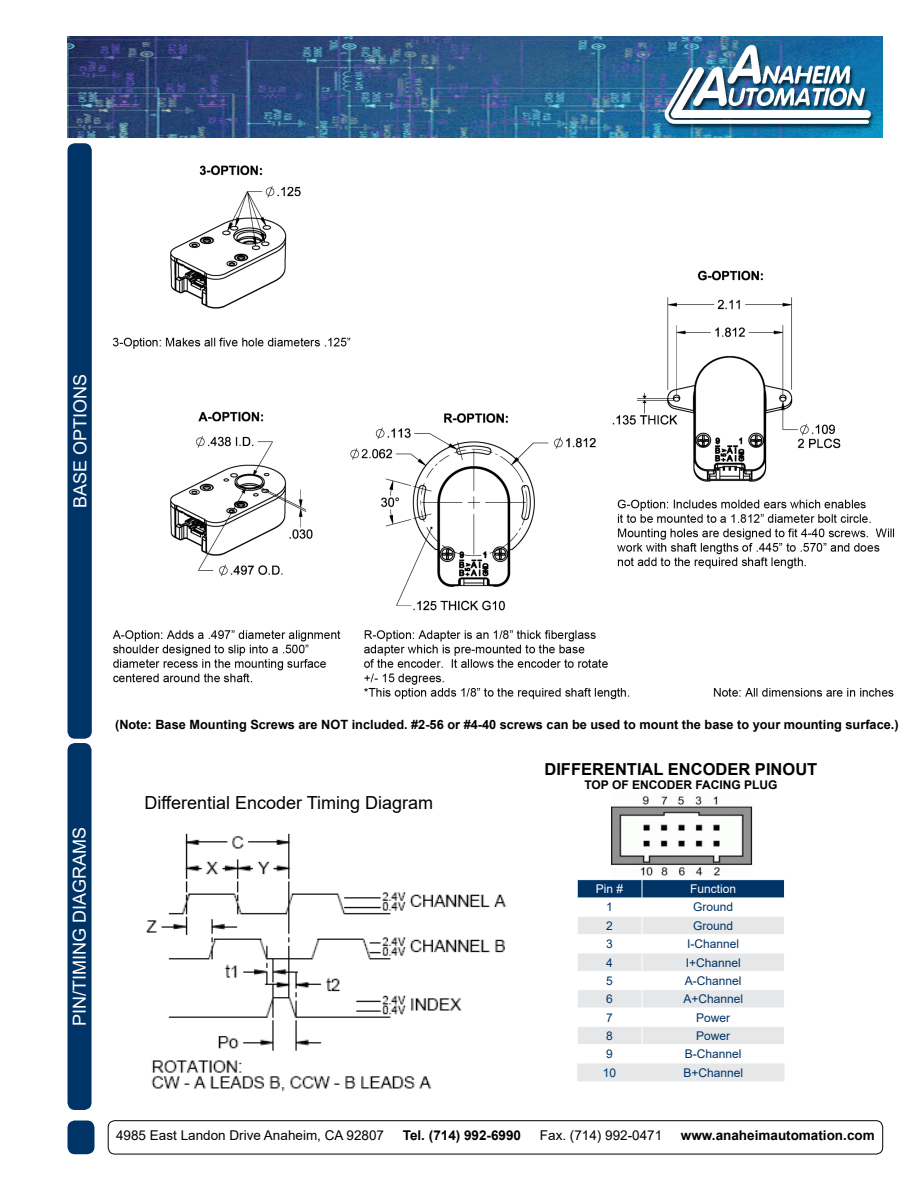
<style>
.page{position:relative;width:918px;height:1188px;background:#fff}
.page>*{position:absolute;margin:0;border:0;box-sizing:border-box;transform-origin:0 0}
.t1{font:18px "Arial";color:#000}
.t2{font:18px "Arial";color:#fff}
.t3{font:700 16.5px "Arial";color:#000}
.t4{font:13.5px "Arial";color:#000}
.t5{font:700 13.5px "Arial";color:#000}
.t6{font:700 12.75px "Arial";color:#000}
.t7{font:12px "Arial";color:#036}
.t8{font:700 12px "Arial";color:#000}
.t9{font:12px "Arial";color:#fff}
</style>
<div class="page">
<img style="left:68px;top:37px;width:815px;height:101px">
<div style="left:68px;top:1121px;width:26px;height:33px;background:#036;border-radius:7px"></div>
<div style="left:68px;top:1120px;width:26px;height:34px;border:2px solid #036;border-radius:7px"></div>
<div style="left:108px;top:1120px;width:775px;height:34px;border:1px solid #000;border-radius:7px"></div>
<div style="left:68px;top:744px;width:23px;height:365px;background:#036;border-radius:7px"></div>
<div style="left:68px;top:743px;width:24px;height:367px;border:2px solid #036;border-radius:7px"></div>
<div style="left:68px;top:144px;width:23px;height:594px;background:#036;border-radius:7px"></div>
<div style="left:68px;top:143px;width:24px;height:596px;border:2px solid #036;border-radius:7px"></div>
<img style="left:145px;top:833px;width:361px;height:258px">
<svg style="left:577px;top:880px;width:208px;height:201px"></svg>
<hr style="left:577px;top:1063px;width:65px;height:1px;background:#fff">
<hr style="left:642px;top:1063px;width:143px;height:1px;background:#fff">
<img style="left:611px;top:795px;width:142px;height:81px">
<img style="left:112px;top:165px;width:783px;height:535px">
<h1 class="t2" style="left:68px;top:508px;width:136px;rotate:-90deg">BASE OPTIONS</h1>
<h1 class="t2" style="left:67px;top:1026px;width:201px;rotate:-90deg">PIN/TIMING DIAGRAMS</h1>
<p class="t6" style="left:115px;top:715px;width:785px">(Note: Base Mounting Screws are NOT included. #2-56 or #4-40 screws can be used to mount the base to your mounting surface.)</p>
<h1 class="t1" style="left:145px;top:790px;width:290px">Differential Encoder Timing Diagram</h1>
<p class="t3" style="left:544px;top:758px;width:274px">DIFFERENTIAL ENCODER PINOUT</p>
<p class="t8" style="left:584px;top:777px;width:194px">TOP OF ENCODER FACING PLUG</p>
<p class="t9" style="left:596px;top:881px;width:29px">Pin #</p>
<p class="t9" style="left:690px;top:881px;width:48px">Function</p>
<p class="t7" style="left:606px;top:899px;width:8px">1</p>
<p class="t7" style="left:693px;top:899px;width:42px">Ground</p>
<p class="t7" style="left:606px;top:917px;width:8px">2</p>
<p class="t7" style="left:693px;top:917px;width:42px">Ground</p>
<p class="t7" style="left:606px;top:936px;width:8px">3</p>
<p class="t7" style="left:687px;top:936px;width:54px">I-Channel</p>
<p class="t7" style="left:606px;top:954px;width:8px">4</p>
<p class="t7" style="left:686px;top:954px;width:57px">I+Channel</p>
<p class="t7" style="left:606px;top:972px;width:8px">5</p>
<p class="t7" style="left:685px;top:972px;width:58px">A-Channel</p>
<p class="t7" style="left:606px;top:991px;width:8px">6</p>
<p class="t7" style="left:683px;top:991px;width:61px">A+Channel</p>
<p class="t7" style="left:606px;top:1009px;width:8px">7</p>
<p class="t7" style="left:696px;top:1009px;width:36px">Power</p>
<p class="t7" style="left:606px;top:1027px;width:8px">8</p>
<p class="t7" style="left:696px;top:1027px;width:36px">Power</p>
<p class="t7" style="left:606px;top:1046px;width:8px">9</p>
<p class="t7" style="left:685px;top:1046px;width:58px">B-Channel</p>
<p class="t7" style="left:603px;top:1064px;width:15px">10</p>
<p class="t7" style="left:683px;top:1064px;width:61px">B+Channel</p>
<p class="t4" style="left:116px;top:1126px;width:269px">4985 East Landon Drive Anaheim, CA 92807</p>
<p class="t5" style="left:403px;top:1126px;width:120px">Tel. (714) 992-6990</p>
<p class="t4" style="left:540px;top:1126px;width:124px">Fax. (714) 992-0471</p>
<p class="t5" style="left:681px;top:1126px;width:195px">www.anaheimautomation.com</p>
</div>
